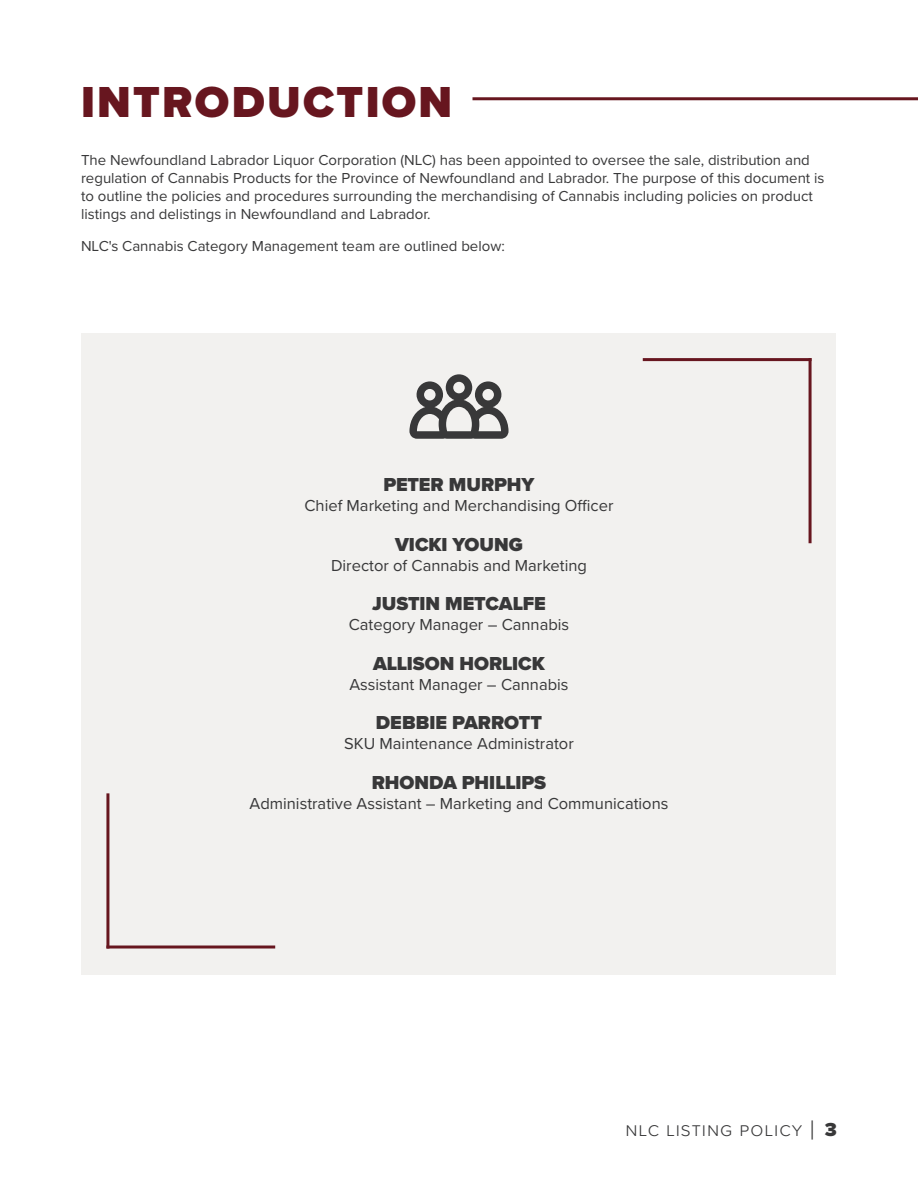
<style>
.page{position:relative;width:918px;height:1188px;background:#fff}
.page>*{position:absolute;margin:0;border:0;box-sizing:border-box;transform-origin:0 0}
.t1{font:900 45px "Proxima Nova";letter-spacing:.05em;color:#67161f}
.t2{font:900 19.5px "Proxima Nova";color:#383839}
.t3{font:300 19.5px "Proxima Nova";letter-spacing:.05em;color:#383839}
.t4{font:16.5px "Proxima Nova";color:#383839}
.t5{font:15px/18px "Proxima Nova";color:#383839}
.s1{font-size:27px}
.s2{font-weight:900}
</style>
<div class="page">
<hr style="left:472px;top:97px;width:446px;height:3px;background:#67161f">
<div style="left:82px;top:333px;width:754px;height:642px;background:#f2f1ef"></div>
<hr style="left:643px;top:358px;width:169px;height:3px;background:#67161f">
<hr style="left:809px;top:358px;width:3px;height:185px;background:#67161f">
<hr style="left:106px;top:946px;width:169px;height:3px;background:#67161f">
<hr style="left:106px;top:793px;width:3px;height:156px;background:#67161f">
<svg style="left:409px;top:374px;width:100px;height:65px"></svg>
<h1 class="t1" style="left:81px;top:68px;width:373px">INTRODUCTION</h1>
<p class="t5" style="left:81px;top:151px;width:745px">The Newfoundland Labrador Liquor Corporation (NLC) has been appointed to oversee the sale, distribution and regulation of Cannabis Products for the Province of Newfoundland and Labrador. The purpose of this document is to outline the policies and procedures surrounding the merchandising of Cannabis including policies on product listings and delistings in Newfoundland and Labrador.</p>
<p class="t5" style="left:81px;top:236px;width:425px">NLC's Cannabis Category Management team are outlined below:</p>
<h2 class="t2" style="left:383px;top:470px;width:153px">PETER MURPHY</h2>
<p class="t4" style="left:304px;top:493px;width:311px">Chief Marketing and Merchandising Officer</p>
<h2 class="t2" style="left:395px;top:530px;width:129px">VICKI YOUNG</h2>
<p class="t4" style="left:331px;top:553px;width:257px">Director of Cannabis and Marketing</p>
<h2 class="t2" style="left:372px;top:589px;width:175px">JUSTIN METCALFE</h2>
<p class="t4" style="left:349px;top:612px;width:222px">Category Manager – Cannabis</p>
<h2 class="t2" style="left:373px;top:649px;width:173px">ALLISON HORLICK</h2>
<p class="t4" style="left:349px;top:672px;width:221px">Assistant Manager – Cannabis</p>
<h2 class="t2" style="left:376px;top:708px;width:168px">DEBBIE PARROTT</h2>
<p class="t4" style="left:344px;top:731px;width:231px">SKU Maintenance Administrator</p>
<h2 class="t2" style="left:372px;top:768px;width:176px">RHONDA PHILLIPS</h2>
<p class="t4" style="left:250px;top:791px;width:420px">Administrative Assistant – Marketing and Communications</p>
<h2 class="t3" style="left:625px;top:1115px;width:213px">nlc listing policy <span class="s1">|</span> <span class="s2">3</span></h2>
</div>
